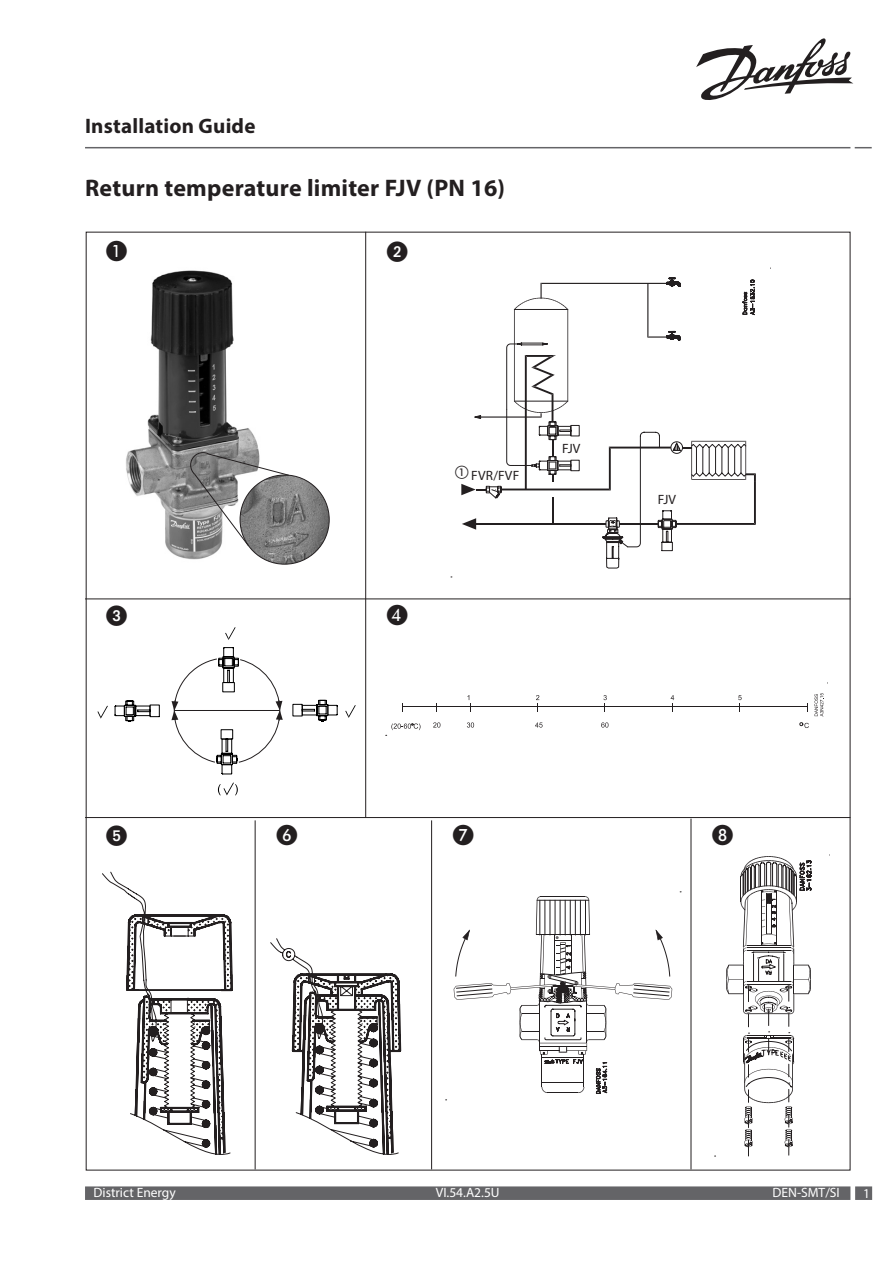
<style>
.page{position:relative;width:893px;height:1263px;background:#fff}
.page>*{position:absolute;margin:0;border:0;box-sizing:border-box;transform-origin:0 0}
.t1{font:700 24px "Myriad Pro";letter-spacing:.01em;color:#231f20}
.t2{font:700 21px "Myriad Pro";letter-spacing:.01em;color:#231f20}
.t3{font:13.5px "Myriad Pro";color:#fff}
.t4{font:13.5px "Myriad Pro";letter-spacing:.01em;color:#231f20}
</style>
<div class="page">
<div style="left:85px;top:1186px;width:765px;height:14px;background:#646467"></div>
<div style="left:855px;top:1186px;width:17px;height:14px;background:#646467"></div>
<hr style="left:85px;top:147px;width:765px;height:1px;background:#646467">
<svg style="left:855px;top:147px;width:17px;height:1px"></svg>
<svg style="left:696px;top:38px;width:157px;height:62px"></svg>
<hr style="left:403px;top:706px;width:404px;height:1px;background:#231f20">
<svg style="left:467px;top:695px;width:4px;height:17px"></svg>
<svg style="left:536px;top:695px;width:3px;height:17px"></svg>
<svg style="left:603px;top:695px;width:4px;height:17px"></svg>
<svg style="left:671px;top:695px;width:3px;height:17px"></svg>
<svg style="left:738px;top:695px;width:4px;height:17px"></svg>
<svg style="left:467px;top:722px;width:7px;height:5px"></svg>
<svg style="left:535px;top:722px;width:8px;height:5px"></svg>
<svg style="left:601px;top:722px;width:7px;height:5px"></svg>
<svg style="left:799px;top:722px;width:10px;height:6px"></svg>
<svg style="left:814px;top:693px;width:10px;height:23px"></svg>
<svg style="left:433px;top:722px;width:7px;height:5px"></svg>
<svg style="left:386px;top:723px;width:34px;height:12px"></svg>
<svg style="left:445px;top:891px;width:236px;height:209px"></svg>
<svg style="left:714px;top:855px;width:116px;height:301px"></svg>
<svg style="left:270px;top:938px;width:131px;height:217px"></svg>
<svg style="left:102px;top:872px;width:131px;height:283px"></svg>
<hr style="left:85px;top:598px;width:765px;height:1px;background:#231f20">
<hr style="left:85px;top:817px;width:765px;height:1px;background:#231f20">
<hr style="left:365px;top:232px;width:1px;height:585px;background:#231f20">
<hr style="left:691px;top:819px;width:1px;height:350px;background:#231f20">
<hr style="left:255px;top:820px;width:1px;height:349px;background:#231f20">
<hr style="left:431px;top:820px;width:1px;height:349px;background:#231f20">
<img style="left:126px;top:270px;width:138px;height:290px">
<img style="left:240px;top:475px;width:89px;height:89px;border-radius:45px">
<svg style="left:190px;top:452px;width:100px;height:95px"></svg>
<svg style="left:115px;top:701px;width:45px;height:21px"></svg>
<svg style="left:97px;top:706px;width:11px;height:13px"></svg>
<svg style="left:345px;top:705px;width:11px;height:13px"></svg>
<svg style="left:225px;top:627px;width:11px;height:13px"></svg>
<svg style="left:218px;top:782px;width:20px;height:13px"></svg>
<svg style="left:293px;top:700px;width:45px;height:21px"></svg>
<svg style="left:171px;top:647px;width:112px;height:127px"></svg>
<svg style="left:461px;top:277px;width:295px;height:270px"></svg>
<h2 class="t2" style="left:85px;top:112px;width:172px">Installation Guide</h2>
<h1 class="t1" style="left:85px;top:172px;width:422px">Return temperature limiter FJV (PN 16)</h1>
<p class="t4" style="left:471px;top:467px;width:50px">FVR/FVF</p>
<p class="t4" style="left:562px;top:440px;width:20px">FJV</p>
<p class="t4" style="left:658px;top:491px;width:20px">FJV</p>
<p class="t3" style="left:94px;top:1184px;width:84px">District Energy</p>
<p class="t3" style="left:436px;top:1184px;width:65px">VI.54.A2.5U</p>
<p class="t3" style="left:773px;top:1184px;width:69px">DEN-SMT/SI</p>
<p class="t3" style="left:863px;top:1185px;width:8px">1</p>
</div>
